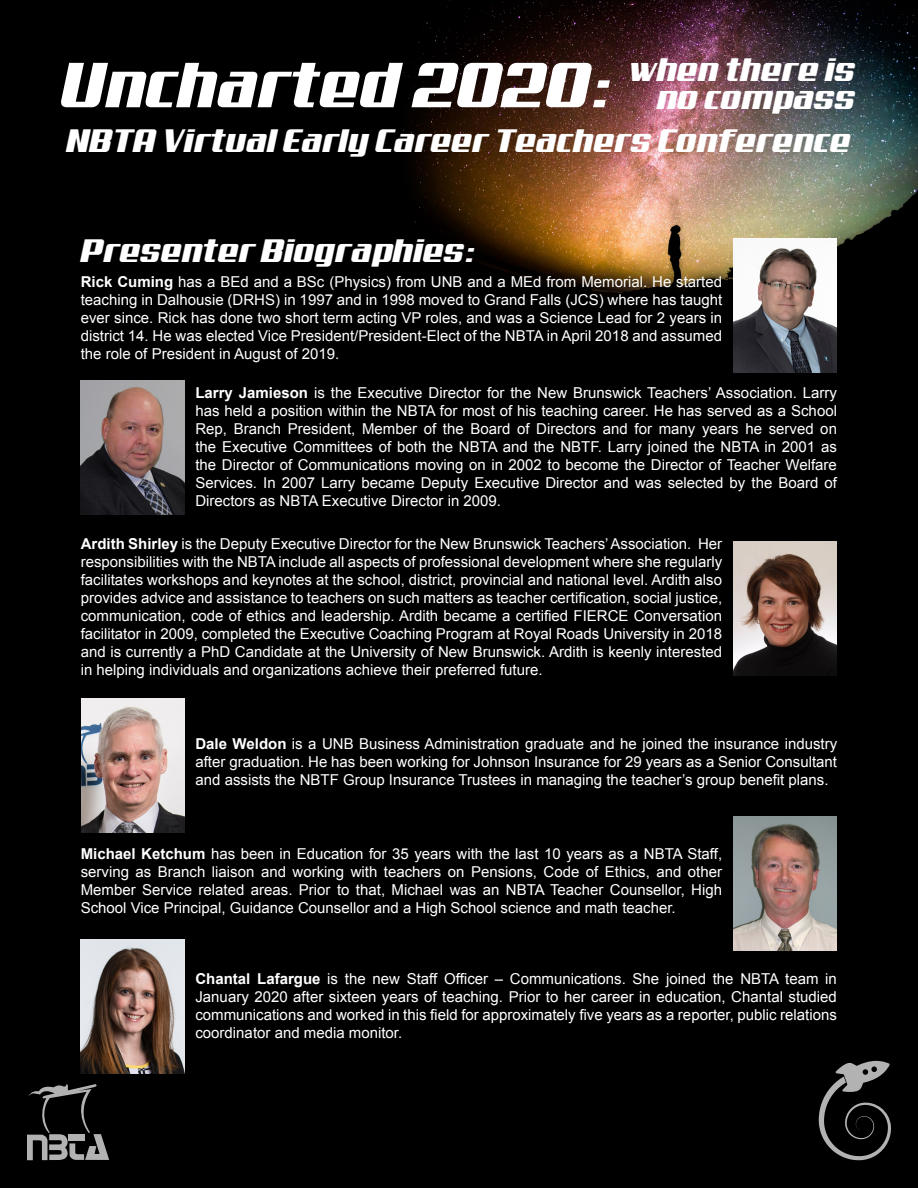
<style>
.page{position:relative;width:918px;height:1188px;background:#fff}
.page>*{position:absolute;margin:0;border:0;box-sizing:border-box;transform-origin:0 0}
.t1{font:64.35px "Aero";color:#fff}
.t2{font:33px/28px "Aero";color:#fff;text-align:right}
.t3{font:15px/18px "Arial";color:#fff;text-align:justify}
.s1{font-weight:700}
</style>
<div class="page">
<img style="left:0;top:0;width:918px;height:1188px">
<svg style="left:819px;top:1061px;width:72px;height:99px;background:#2e2e2e"></svg>
<svg style="left:27px;top:1084px;width:82px;height:76px;background:#343434"></svg>
<img style="left:733px;top:238px;width:104px;height:134px">
<img style="left:81px;top:381px;width:103px;height:133px">
<img style="left:733px;top:541px;width:104px;height:134px">
<img style="left:81px;top:698px;width:104px;height:134px">
<img style="left:733px;top:817px;width:104px;height:134px">
<img style="left:81px;top:940px;width:103px;height:134px">
<p class="t1" style="left:62px;top:49px;width:548px">Uncharted 2020:</p>
<p class="t2" style="left:628px;top:54px;width:229px">when there is no compass</p>
<p class="t2" style="left:67px;top:125px;width:786px">NBTA Virtual Early Career Teachers Conference</p>
<p class="t2" style="left:81px;top:235px;width:394px">Presenter Biographies:</p>
<p class="t3" style="left:81px;top:273px;width:643px"><span class="s1">Rick Cuming</span> has a BEd and a BSc (Physics) from UNB and a MEd from Memorial. He started teaching in Dalhousie (DRHS) in 1997 and in 1998 moved to Grand Falls (JCS) where has taught ever since. Rick has done two short term acting VP roles, and was a Science Lead for 2 years in district 14. He was elected Vice President/President-Elect of the NBTA in April 2018 and assumed the role of President in August of 2019.</p>
<p class="t3" style="left:195px;top:384px;width:643px"><span class="s1">Larry Jamieson</span> is the Executive Director for the New Brunswick Teachers’ Association. Larry has held a position within the NBTA for most of his teaching career. He has served as a School Rep, Branch President, Member of the Board of Directors and for many years he served on the Executive Committees of both the NBTA and the NBTF. Larry joined the NBTA in 2001 as the Director of Communications moving on in 2002 to become the Director of Teacher Welfare Services. In 2007 Larry became Deputy Executive Director and was selected by the Board of Directors as NBTA Executive Director in 2009.</p>
<p class="t3" style="left:81px;top:535px;width:643px"><span class="s1">Ardith Shirley</span> is the Deputy Executive Director for the New Brunswick Teachers’ Association. Her responsibilities with the NBTA include all aspects of professional development where she regularly facilitates workshops and keynotes at the school, district, provincial and national level. Ardith also provides advice and assistance to teachers on such matters as teacher certification, social justice, communication, code of ethics and leadership. Ardith became a certified FIERCE Conversation facilitator in 2009, completed the Executive Coaching Program at Royal Roads University in 2018 and is currently a PhD Candidate at the University of New Brunswick. Ardith is keenly interested in helping individuals and organizations achieve their preferred future.</p>
<p class="t3" style="left:195px;top:735px;width:643px"><span class="s1">Dale Weldon</span> is a UNB Business Administration graduate and he joined the insurance industry after graduation. He has been working for Johnson Insurance for 29 years as a Senior Consultant and assists the NBTF Group Insurance Trustees in managing the teacher’s group benefit plans.</p>
<p class="t3" style="left:81px;top:845px;width:643px"><span class="s1">Michael Ketchum</span> has been in Education for 35 years with the last 10 years as a NBTA Staff, serving as Branch liaison and working with teachers on Pensions, Code of Ethics, and other Member Service related areas. Prior to that, Michael was an NBTA Teacher Counsellor, High School Vice Principal, Guidance Counsellor and a High School science and math teacher.</p>
<p class="t3" style="left:195px;top:970px;width:643px"><span class="s1">Chantal Lafargue</span> is the new Staff Officer – Communications. She joined the NBTA team in January 2020 after sixteen years of teaching. Prior to her career in education, Chantal studied communications and worked in this field for approximately five years as a reporter, public relations coordinator and media monitor.</p>
</div>
